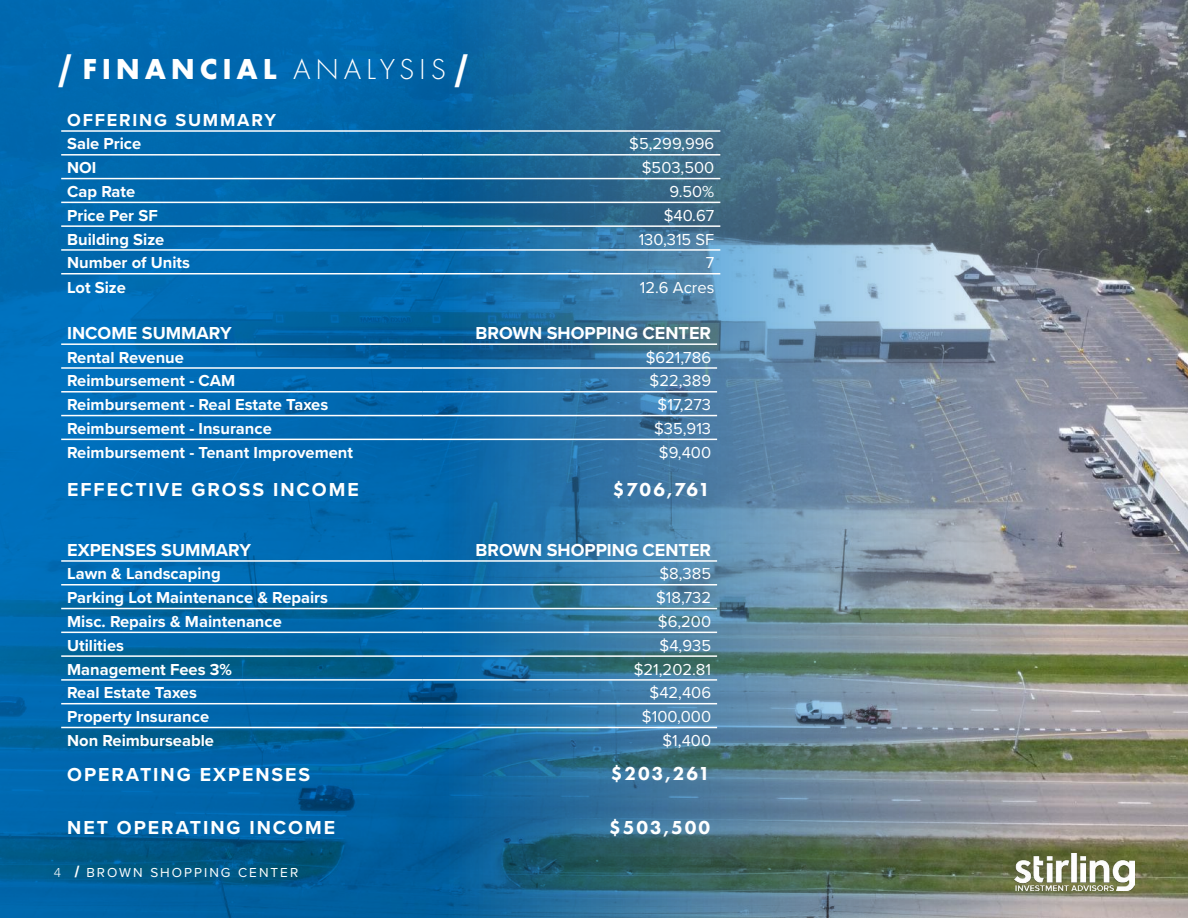
<style>
.page{position:relative;width:1188px;height:918px;background:#fff}
.page>*{position:absolute;margin:0;border:0;box-sizing:border-box;transform-origin:0 0}
.t1{font:700 30px "Futura PT";letter-spacing:.16em;color:#fff}
.t2{font:700 19.5px "Proxima Nova";letter-spacing:.1em;color:#fff}
.t3{font:800 19.5px "Futura PT";letter-spacing:.1em;color:#fff}
.t4{font:700 18px "Proxima Nova";color:#fff}
.t5{font:700 18px "Proxima Nova";letter-spacing:.1em;color:#fff}
.t6{font:700 16.5px "Proxima Nova";color:#fff}
.t7{font:16.5px "Proxima Nova";color:#fff}
.t8{font:13.5px "Proxima Nova";letter-spacing:.15em;color:#fff}
.s1{font-style:italic;font-size:33px}
.s2{font-weight:300}
.s3{font-family:"Proxima Nova Extrabld";font-style:italic;font-size:16.5px}
</style>
<div class="page">
<img style="left:1063px;top:0;width:125px;height:918px">
<img style="left:0;top:0;width:1063px;height:918px">
<hr style="left:61px;top:130px;width:361px;height:2px;background:#fff">
<hr style="left:422px;top:130px;width:298px;height:2px;background:#fff">
<hr style="left:61px;top:154px;width:361px;height:2px;background:#fff">
<hr style="left:422px;top:154px;width:298px;height:2px;background:#fff">
<hr style="left:61px;top:178px;width:361px;height:1px;background:#fff">
<hr style="left:422px;top:178px;width:298px;height:1px;background:#fff">
<hr style="left:61px;top:202px;width:361px;height:1px;background:#fff">
<hr style="left:422px;top:202px;width:298px;height:1px;background:#fff">
<hr style="left:61px;top:225px;width:361px;height:2px;background:#fff">
<hr style="left:422px;top:225px;width:298px;height:2px;background:#fff">
<hr style="left:61px;top:249px;width:361px;height:2px;background:#fff">
<hr style="left:422px;top:249px;width:298px;height:2px;background:#fff">
<hr style="left:61px;top:273px;width:361px;height:1px;background:#fff">
<hr style="left:422px;top:273px;width:298px;height:1px;background:#fff">
<hr style="left:61px;top:343px;width:361px;height:2px;background:#fff">
<hr style="left:422px;top:343px;width:295px;height:2px;background:#fff">
<hr style="left:61px;top:367px;width:361px;height:2px;background:#fff">
<hr style="left:422px;top:367px;width:295px;height:2px;background:#fff">
<hr style="left:61px;top:391px;width:361px;height:2px;background:#fff">
<hr style="left:422px;top:391px;width:295px;height:2px;background:#fff">
<hr style="left:61px;top:415px;width:361px;height:1px;background:#fff">
<hr style="left:422px;top:415px;width:295px;height:1px;background:#fff">
<hr style="left:61px;top:439px;width:361px;height:1px;background:#fff">
<hr style="left:422px;top:439px;width:295px;height:1px;background:#fff">
<hr style="left:61px;top:560px;width:361px;height:2px;background:#fff">
<hr style="left:422px;top:560px;width:295px;height:2px;background:#fff">
<hr style="left:61px;top:584px;width:361px;height:2px;background:#fff">
<hr style="left:422px;top:584px;width:295px;height:2px;background:#fff">
<hr style="left:61px;top:608px;width:361px;height:1px;background:#fff">
<hr style="left:422px;top:608px;width:295px;height:1px;background:#fff">
<hr style="left:61px;top:632px;width:361px;height:1px;background:#fff">
<hr style="left:422px;top:632px;width:295px;height:1px;background:#fff">
<hr style="left:61px;top:655px;width:361px;height:2px;background:#fff">
<hr style="left:422px;top:655px;width:295px;height:2px;background:#fff">
<hr style="left:61px;top:679px;width:361px;height:2px;background:#fff">
<hr style="left:422px;top:679px;width:295px;height:2px;background:#fff">
<hr style="left:61px;top:703px;width:361px;height:1px;background:#fff">
<hr style="left:422px;top:703px;width:295px;height:1px;background:#fff">
<hr style="left:61px;top:727px;width:361px;height:1px;background:#fff">
<hr style="left:422px;top:727px;width:295px;height:1px;background:#fff">
<img style="left:1014px;top:853px;width:121px;height:38px">
<h1 class="t1" style="left:54px;top:50px;width:425px"><span class="s1">|</span>FINANCIAL <span class="s2">ANALYSIS</span><span class="s1">|</span></h1>
<p class="t5" style="left:67px;top:106px;width:210px">OFFERING SUMMARY</p>
<p class="t6" style="left:67px;top:132px;width:76px">Sale Price</p>
<p class="t7" style="left:629px;top:132px;width:87px">$5,299,996</p>
<p class="t6" style="left:67px;top:155px;width:31px">NOI</p>
<p class="t7" style="left:642px;top:155px;width:74px">$503,500</p>
<p class="t6" style="left:67px;top:179px;width:70px">Cap Rate</p>
<p class="t7" style="left:669px;top:179px;width:46px">9.50%</p>
<p class="t6" style="left:67px;top:203px;width:92px">Price Per SF</p>
<p class="t7" style="left:664px;top:203px;width:52px">$40.67</p>
<p class="t6" style="left:67px;top:227px;width:99px">Building Size</p>
<p class="t7" style="left:639px;top:227px;width:77px">130,315 SF</p>
<p class="t6" style="left:67px;top:251px;width:124px">Number of Units</p>
<p class="t7" style="left:706px;top:251px;width:10px">7</p>
<p class="t6" style="left:67px;top:275px;width:60px">Lot Size</p>
<p class="t7" style="left:640px;top:275px;width:76px">12.6 Acres</p>
<p class="t4" style="left:67px;top:320px;width:166px">INCOME SUMMARY</p>
<p class="t4" style="left:476px;top:320px;width:237px">BROWN SHOPPING CENTER</p>
<p class="t6" style="left:67px;top:345px;width:118px">Rental Revenue</p>
<p class="t7" style="left:646px;top:345px;width:67px">$621,786</p>
<p class="t6" style="left:67px;top:369px;width:169px">Reimbursement - CAM</p>
<p class="t7" style="left:650px;top:369px;width:63px">$22,389</p>
<p class="t6" style="left:67px;top:392px;width:263px">Reimbursement - Real Estate Taxes</p>
<p class="t7" style="left:658px;top:392px;width:55px">$17,273</p>
<p class="t6" style="left:67px;top:416px;width:206px">Reimbursement - Insurance</p>
<p class="t7" style="left:654px;top:416px;width:59px">$35,913</p>
<p class="t6" style="left:67px;top:440px;width:287px">Reimbursement - Tenant Improvement</p>
<p class="t7" style="left:659px;top:440px;width:54px">$9,400</p>
<p class="t2" style="left:67px;top:475px;width:293px">EFFECTIVE GROSS INCOME</p>
<p class="t3" style="left:613px;top:477px;width:99px">$706,761</p>
<p class="t4" style="left:67px;top:536px;width:185px">EXPENSES SUMMARY</p>
<p class="t4" style="left:476px;top:536px;width:237px">BROWN SHOPPING CENTER</p>
<p class="t6" style="left:67px;top:562px;width:155px">Lawn &amp; Landscaping</p>
<p class="t7" style="left:659px;top:562px;width:53px">$8,385</p>
<p class="t6" style="left:67px;top:585px;width:262px">Parking Lot Maintenance &amp; Repairs</p>
<p class="t7" style="left:656px;top:585px;width:57px">$18,732</p>
<p class="t6" style="left:67px;top:609px;width:216px">Misc. Repairs &amp; Maintenance</p>
<p class="t7" style="left:658px;top:609px;width:55px">$6,200</p>
<p class="t6" style="left:67px;top:633px;width:58px">Utilities</p>
<p class="t7" style="left:660px;top:633px;width:53px">$4,935</p>
<p class="t6" style="left:67px;top:657px;width:166px">Management Fees 3%</p>
<p class="t7" style="left:634px;top:657px;width:79px">$21,202.81</p>
<p class="t6" style="left:67px;top:681px;width:131px">Real Estate Taxes</p>
<p class="t7" style="left:650px;top:681px;width:63px">$42,406</p>
<p class="t6" style="left:67px;top:704px;width:143px">Property Insurance</p>
<p class="t7" style="left:642px;top:704px;width:71px">$100,000</p>
<p class="t6" style="left:67px;top:728px;width:148px">Non Reimburseable</p>
<p class="t7" style="left:663px;top:728px;width:50px">$1,400</p>
<p class="t2" style="left:67px;top:760px;width:245px">OPERATING EXPENSES</p>
<p class="t3" style="left:611px;top:762px;width:101px">$203,261</p>
<p class="t2" style="left:67px;top:813px;width:269px">NET OPERATING INCOME</p>
<p class="t3" style="left:609px;top:815px;width:102px">$503,500</p>
<p class="t8" style="left:54px;top:862px;width:246px"><span class="s2">4</span> <span class="s3">|</span> BROWN SHOPPING CENTER</p>
</div>
